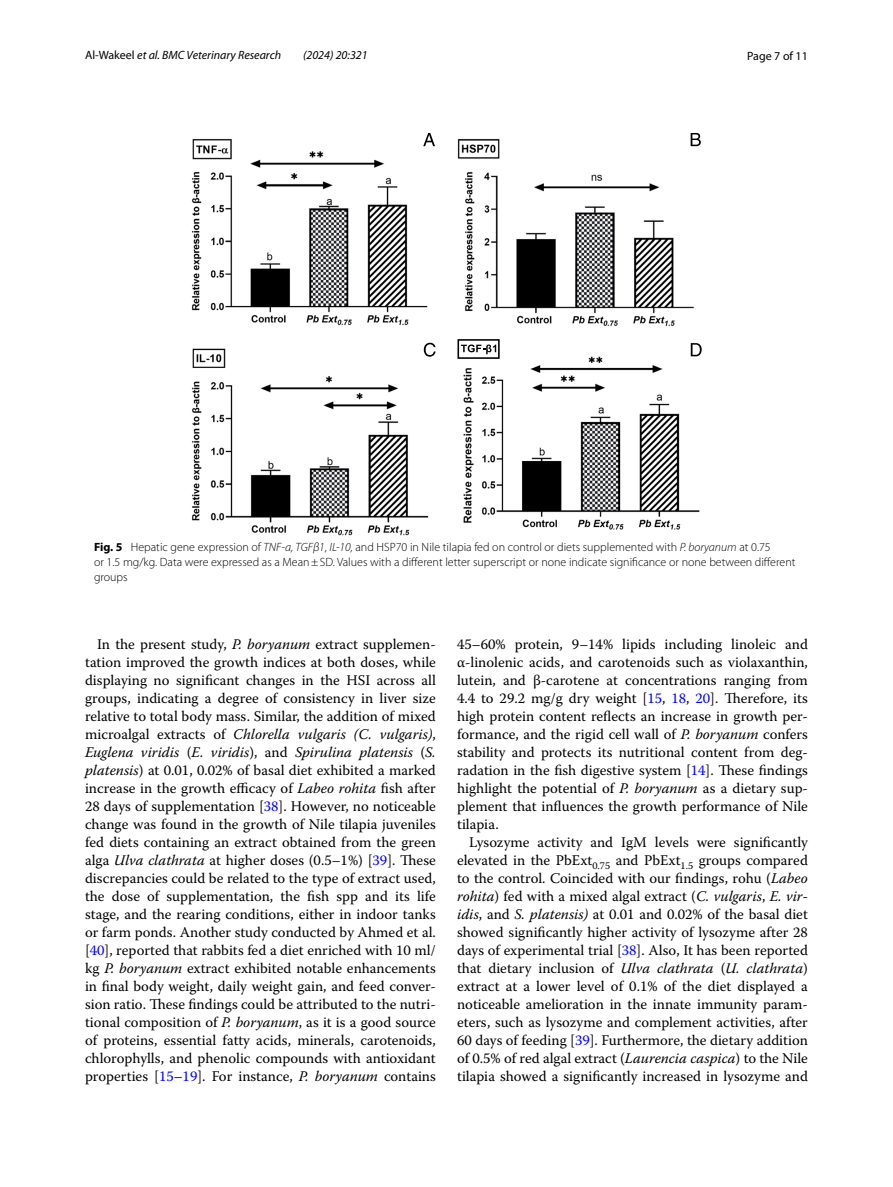
<style>
.page{position:relative;width:893px;height:1187px;background:#fff}
.page>*{position:absolute;margin:0;border:0;box-sizing:border-box;transform-origin:0 0}
.t1{font:14.7px/18px "Warnock Pro";color:#000;text-align:justify}
.t2{font:300 12px/15px "Myriad Pro";color:#000}
.t3{font:italic 12px "Myriad Pro";color:#000}
.t4{font:12px "Myriad Pro";color:#000}
.s1{font-style:normal}
.s2{font-weight:700}
.s3{font-style:italic}
.s4{color:#00f}
</style>
<div class="page">
<img style="left:192px;top:138px;width:508px;height:398px">
<svg style="left:457px;top:339px;width:43px;height:20px"></svg>
<svg style="left:423px;top:133px;width:12px;height:13px"></svg>
<svg style="left:691px;top:133px;width:10px;height:13px"></svg>
<svg style="left:424px;top:343px;width:12px;height:13px"></svg>
<svg style="left:691px;top:343px;width:11px;height:13px"></svg>
<p class="t3" style="left:85px;top:48px;width:198px"><span class="s1">Al‑Wakeel</span> et al. BMC Veterinary Research</p>
<p class="t3" style="left:303px;top:48px;width:66px">(2024) 20:321</p>
<p class="t4" style="left:747px;top:48px;width:62px">Page 7 of 11</p>
<p class="t2" style="left:94px;top:539px;width:703px"><span class="s2">Fig. 5</span> Hepatic gene expression of <span class="s3">TNF-a, TGFβ1</span>, <span class="s3">IL-10,</span> and HSP70 in Nile tilapia fed on control or diets supplemented with <span class="s3">P. boryanum</span> at 0.75<br>or 1.5 mg/kg. Data were expressed as a Mean±SD. Values with a different letter superscript or none indicate significance or none between different groups</p>
<p class="t1" style="left:85px;top:635px;width:352px;text-indent:12px">In the present study, <span class="s3">P. boryanum</span> extract supplemen&shy;tation improved the growth indices at both doses, while displaying no significant changes in the HSI across all groups, indicating a degree of consistency in liver size relative to total body mass. Similar, the addition of mixed microalgal extracts of <span class="s3">Chlorella vulgaris (C. vulgaris)</span>, <span class="s3">Euglena viridis</span> (<span class="s3">E. viridis</span>), and <span class="s3">Spirulina platensis</span> (<span class="s3">S. platensis</span>) at 0.01, 0.02% of basal diet exhibited a marked increase in the growth efficacy of <span class="s3">Labeo rohita</span> fish after 28 days of supplementation [<span class="s4">38</span>]. However, no noticeable change was found in the growth of Nile tilapia juveniles fed diets containing an extract obtained from the green alga <span class="s3">Ulva clathrata</span> at higher doses (0.5–1%) [<span class="s4">39</span>]. These discrepancies could be related to the type of extract used, the dose of supplementation, the fish spp and its life stage, and the rearing conditions, either in indoor tanks or farm ponds. Another study conducted by Ahmed et al. [<span class="s4">40</span>], reported that rabbits fed a diet enriched with 10 ml/ kg <span class="s3">P. boryanum</span> extract exhibited notable enhancements in final body weight, daily weight gain, and feed conver&shy;sion ratio. These findings could be attributed to the nutri&shy;tional composition of <span class="s3">P. boryanum</span>, as it is a good source of proteins, essential fatty acids, minerals, carotenoids, chlorophylls, and phenolic compounds with antioxidant properties [<span class="s4">15</span>–<span class="s4">19</span>]. For instance, <span class="s3">P. boryanum</span> contains</p>
<p class="t1" style="left:457px;top:635px;width:352px">45–60% protein, 9–14% lipids including linoleic and α-linolenic acids, and carotenoids such as violaxanthin, lutein, and β-carotene at concentrations ranging from 4.4 to 29.2 mg/g dry weight [<span class="s4">15</span>, <span class="s4">18</span>, <span class="s4">20</span>]. Therefore, its high protein content reflects an increase in growth per&shy;formance, and the rigid cell wall of <span class="s3">P. boryanum</span> confers stability and protects its nutritional content from deg&shy;radation in the fish digestive system [<span class="s4">14</span>]. These findings highlight the potential of <span class="s3">P. boryanum</span> as a dietary sup&shy;plement that influences the growth performance of Nile tilapia.</p>
<p class="t1" style="left:457px;top:833px;width:352px;text-indent:12px">Lysozyme activity and IgM levels were significantly elevated in the PbExt<sub>0.75</sub> and PbExt<sub>1.5</sub> groups compared to the control. Coincided with our findings, rohu (<span class="s3">Labeo rohita</span>) fed with a mixed algal extract (<span class="s3">C. vulgaris</span>, <span class="s3">E. vir&shy;idis</span>, and <span class="s3">S. platensis)</span> at 0.01 and 0.02% of the basal diet showed significantly higher activity of lysozyme after 28 days of experimental trial [<span class="s4">38</span>]. Also, It has been reported that dietary inclusion of <span class="s3">Ulva clathrata</span> (<span class="s3">U. clathrata</span>) extract at a lower level of 0.1% of the diet displayed a noticeable amelioration in the innate immunity param&shy;eters, such as lysozyme and complement activities, after 60 days of feeding [<span class="s4">39</span>]. Furthermore, the dietary addition of 0.5% of red algal extract (<span class="s3">Laurencia caspica</span>) to the Nile tilapia showed a significantly increased in lysozyme and</p>
</div>
